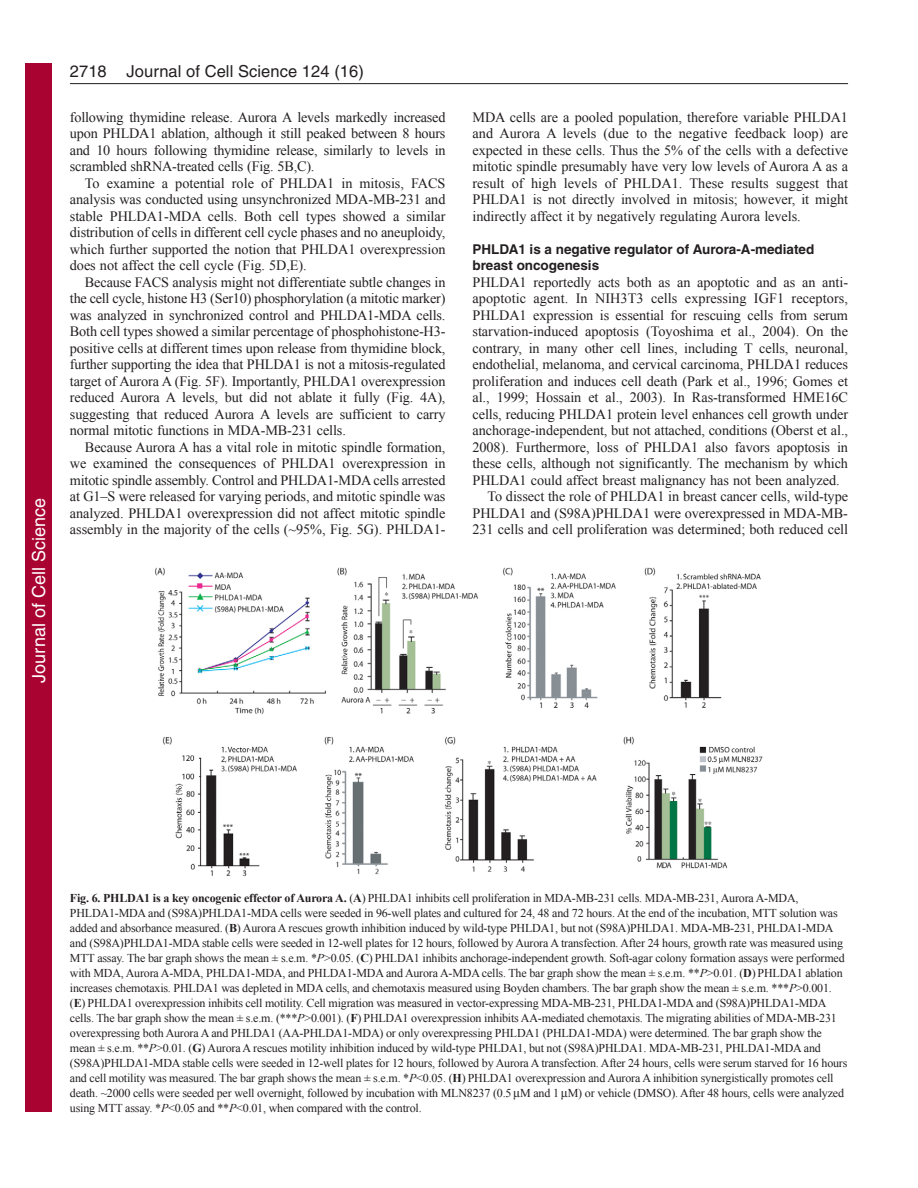
<style>
.page{position:relative;width:918px;height:1188px;background:#fff}
.page>*{position:absolute;margin:0;border:0;box-sizing:border-box;transform-origin:0 0}
.t1{font:18px "Helvetica";color:#fff}
.t2{font:16.5px "Helvetica";letter-spacing:.005em;color:#231f20}
.t3{font:14.25px/16.5px "Times New Roman";letter-spacing:-.005em;color:#231f20;text-align:justify}
.t4{font:700 13.5px/16.5px "Helvetica";color:#231f20}
.t5{font:12px/15px "Times New Roman";letter-spacing:-.015em;color:#231f20}
.s1{font-weight:700}
.s2{font-style:italic}
</style>
<div class="page">
<hr style="left:70px;top:83px;width:778px;height:1px;background:#231f20">
<img style="left:155px;top:567px;width:608px;height:309px">
<div style="left:26px;top:64px;width:26px;height:1048px;background:#a90332"></div>
<p class="t1" style="left:28px;top:683px;width:186px;rotate:-90deg">Journal of Cell Science</p>
<p class="t2" style="left:70px;top:65px;width:295px">2718 Journal of Cell Science 124 (16)</p>
<p class="t3" style="left:70px;top:108px;width:377px">following thymidine release. Aurora A levels markedly increased upon PHLDA1 ablation, although it still peaked between 8 hours and 10 hours following thymidine release, similarly to levels in scrambled shRNA-treated cells (Fig. 5B,C).</p>
<p class="t3" style="left:70px;top:174px;width:377px;text-indent:15px">To examine a potential role of PHLDA1 in mitosis, FACS analysis was conducted using unsynchronized MDA-MB-231 and stable PHLDA1-MDA cells. Both cell types showed a similar distribution of cells in different cell cycle phases and no aneuploidy, which further supported the notion that PHLDA1 overexpression does not affect the cell cycle (Fig. 5D,E).</p>
<p class="t3" style="left:70px;top:273px;width:377px;text-indent:15px">Because FACS analysis might not differentiate subtle changes in the cell cycle, histone H3 (Ser10) phosphorylation (a mitotic marker) was analyzed in synchronized control and PHLDA1-MDA cells.<br>Both cell types showed a similar percentage of phosphohistone-H3- positive cells at different times upon release from thymidine block, further supporting the idea that PHLDA1 is not a mitosis-regulated target of Aurora A (Fig. 5F). Importantly, PHLDA1 overexpression reduced Aurora A levels, but did not ablate it fully (Fig. 4A), suggesting that reduced Aurora A levels are sufficient to carry normal mitotic functions in MDA-MB-231 cells.</p>
<p class="t3" style="left:70px;top:438px;width:377px;text-indent:15px">Because Aurora A has a vital role in mitotic spindle formation, we examined the consequences of PHLDA1 overexpression in mitotic spindle assembly. Control and PHLDA1-MDA cells arrested at G1–S were released for varying periods, and mitotic spindle was analyzed. PHLDA1 overexpression did not affect mitotic spindle assembly in the majority of the cells (~95%, Fig. 5G). PHLDA1-</p>
<p class="t3" style="left:473px;top:108px;width:377px">MDA cells are a pooled population, therefore variable PHLDA1 and Aurora A levels (due to the negative feedback loop) are expected in these cells. Thus the 5% of the cells with a defective mitotic spindle presumably have very low levels of Aurora A as a result of high levels of PHLDA1. These results suggest that PHLDA1 is not directly involved in mitosis; however, it might indirectly affect it by negatively regulating Aurora levels.</p>
<p class="t4" style="left:472px;top:242px;width:343px">PHLDA1 is a negative regulator of Aurora-A-mediated breast oncogenesis</p>
<p class="t3" style="left:472px;top:273px;width:377px">PHLDA1 reportedly acts both as an apoptotic and as an anti-</p>
<p class="t3" style="left:472px;top:290px;width:377px">apoptotic agent. In NIH3T3 cells expressing IGF1 receptors,</p>
<p class="t3" style="left:472px;top:306px;width:377px">PHLDA1 expression is essential for rescuing cells from serum</p>
<p class="t3" style="left:472px;top:323px;width:377px">starvation-induced apoptosis (Toyoshima et al., 2004). On the</p>
<p class="t3" style="left:472px;top:339px;width:377px">contrary, in many other cell lines, including T cells, neuronal,</p>
<p class="t3" style="left:472px;top:356px;width:377px">endothelial, melanoma, and cervical carcinoma, PHLDA1 reduces</p>
<p class="t3" style="left:472px;top:372px;width:377px">proliferation and induces cell death (Park et al., 1996; Gomes et</p>
<p class="t3" style="left:472px;top:389px;width:377px">al., 1999; Hossain et al., 2003). In Ras-transformed HME16C</p>
<p class="t3" style="left:472px;top:405px;width:377px">cells, reducing PHLDA1 protein level enhances cell growth under</p>
<p class="t3" style="left:472px;top:422px;width:377px">anchorage-independent, but not attached, conditions (Oberst et al.,</p>
<p class="t3" style="left:472px;top:438px;width:377px">2008). Furthermore, loss of PHLDA1 also favors apoptosis in</p>
<p class="t3" style="left:472px;top:455px;width:377px">these cells, although not significantly. The mechanism by which</p>
<p class="t3" style="left:472px;top:471px;width:369px">PHLDA1 could affect breast malignancy has not been analyzed.</p>
<p class="t3" style="left:488px;top:488px;width:362px">To dissect the role of PHLDA1 in breast cancer cells, wild-type</p>
<p class="t3" style="left:472px;top:504px;width:377px">PHLDA1 and (S98A)PHLDA1 were overexpressed in MDA-MB-</p>
<p class="t3" style="left:472px;top:521px;width:377px">231 cells and cell proliferation was determined; both reduced cell</p>
<p class="t5" style="left:70px;top:891px;width:779px"><span class="s1">Fig. 6. PHLDA1 is a key oncogenic effector of Aurora A.</span> (<span class="s1">A</span>) PHLDA1 inhibits cell proliferation in MDA-MB-231 cells. MDA-MB-231, Aurora A-MDA, PHLDA1-MDA and (S98A)PHLDA1-MDA cells were seeded in 96-well plates and cultured for 24, 48 and 72 hours. At the end of the incubation, MTT solution was added and absorbance measured. (<span class="s1">B</span>) Aurora A rescues growth inhibition induced by wild-type PHLDA1, but not (S98A)PHLDA1. MDA-MB-231, PHLDA1-MDA and (S98A)PHLDA1-MDA stable cells were seeded in 12-well plates for 12 hours, followed by Aurora A transfection. After 24 hours, growth rate was measured using MTT assay. The bar graph shows the mean ± s.e.m. *<span class="s2">P</span>&gt;0.05. (<span class="s1">C</span>) PHLDA1 inhibits anchorage-independent growth. Soft-agar colony formation assays were performed with MDA, Aurora A-MDA, PHLDA1-MDA, and PHLDA1-MDA and Aurora A-MDA cells. The bar graph show the mean ± s.e.m. **<span class="s2">P</span>&gt;0.01. (<span class="s1">D</span>) PHLDA1 ablation increases chemotaxis. PHLDA1 was depleted in MDA cells, and chemotaxis measured using Boyden chambers. The bar graph show the mean ± s.e.m. ***<span class="s2">P</span>&gt;0.001. (<span class="s1">E</span>) PHLDA1 overexpression inhibits cell motility. Cell migration was measured in vector-expressing MDA-MB-231, PHLDA1-MDA and (S98A)PHLDA1-MDA cells. The bar graph show the mean ± s.e.m. (***<span class="s2">P</span>&gt;0.001). (<span class="s1">F</span>) PHLDA1 overexpression inhibits AA-mediated chemotaxis. The migrating abilities of MDA-MB-231 overexpressing both Aurora A and PHLDA1 (AA-PHLDA1-MDA) or only overexpressing PHLDA1 (PHLDA1-MDA) were determined. The bar graph show the mean ± s.e.m. **<span class="s2">P</span>&gt;0.01. (<span class="s1">G</span>) Aurora A rescues motility inhibition induced by wild-type PHLDA1, but not (S98A)PHLDA1. MDA-MB-231, PHLDA1-MDA and (S98A)PHLDA1-MDA stable cells were seeded in 12-well plates for 12 hours, followed by Aurora A transfection. After 24 hours, cells were serum starved for 16 hours and cell motility was measured. The bar graph shows the mean ± s.e.m. *<span class="s2">P</span>&lt;0.05. (<span class="s1">H</span>) PHLDA1 overexpression and Aurora A inhibition synergistically promotes cell death. ~2000 cells were seeded per well overnight, followed by incubation with MLN8237 (0.5 M and 1 M) or vehicle (DMSO). After 48 hours, cells were analyzed using MTT assay. *<span class="s2">P</span>&lt;0.05 and **<span class="s2">P</span>&lt;0.01, when compared with the control.</p>
</div>
